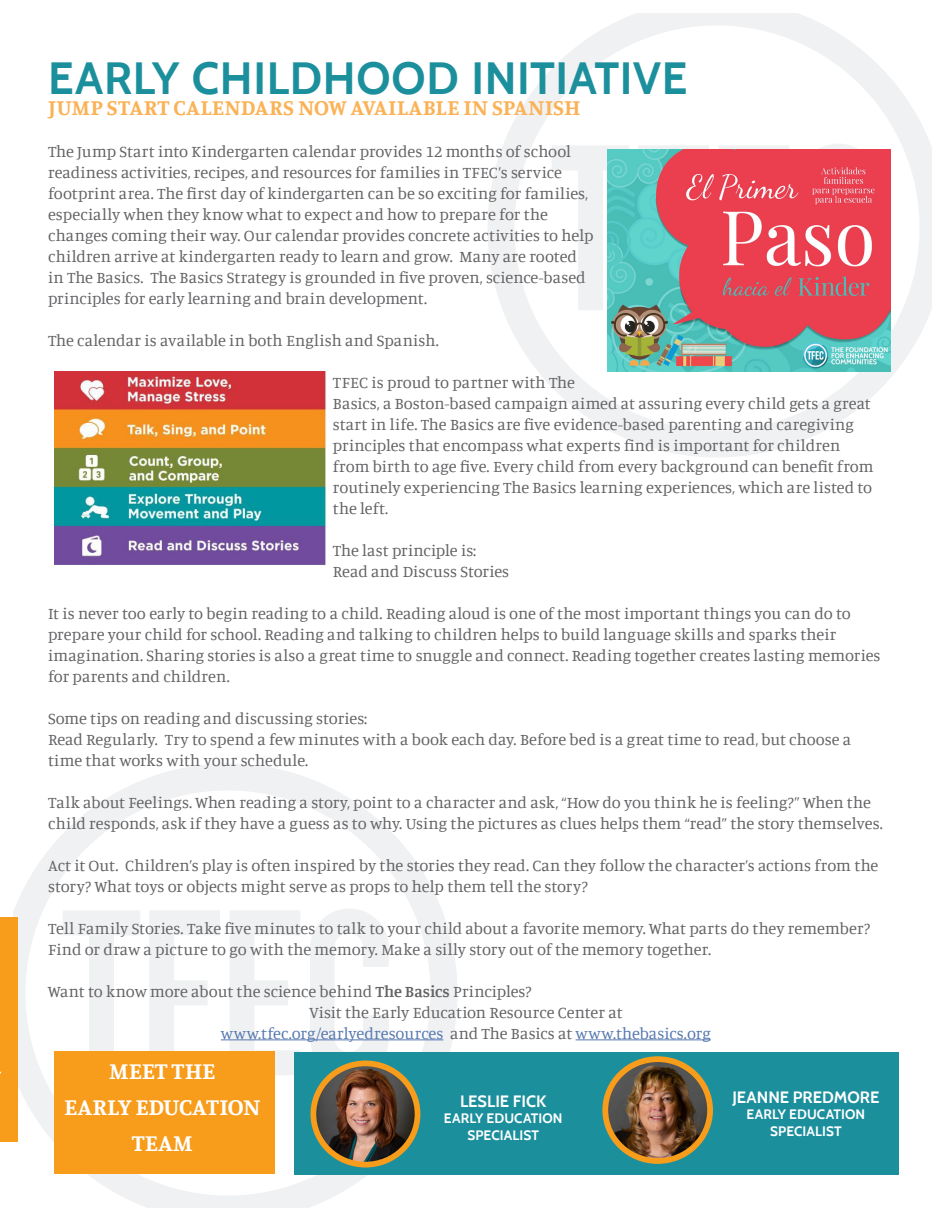
<style>
.page{position:relative;width:945px;height:1215px;background:#fff}
.page>*{position:absolute;margin:0;border:0;box-sizing:border-box;transform-origin:0 0}
.t1{font:700 45px "Cabin";letter-spacing:.015em;color:#1c8f9d}
.t2{font:700 24px/36px "Manuale";color:#fff;text-align:center}
.t3{font:700 22.5px "Manuale";letter-spacing:.01em;color:#fbb256}
.t4{font:16.5px/21px "Manuale";letter-spacing:.005em;color:#636366}
.t5{font:16.5px "Manuale";color:#5678b0}
.t6{font:700 16.35px "Cabin";color:#fff}
.t7{font:700 13.65px/16.4px "Cabin";letter-spacing:.01em;color:#fff;text-align:center}
.s1{font-weight:600}
.s2{color:#636366}
</style>
<div class="page">
<svg style="left:14px;top:764px;width:443px;height:444px"></svg>
<svg style="left:488px;top:14px;width:444px;height:443px"></svg>
<div style="left:294px;top:1052px;width:605px;height:123px;background:#1c8f9d"></div>
<img style="left:607px;top:1059px;width:103px;height:102px">
<div style="left:602px;top:1056px;width:111px;height:108px;border:6px solid #f89c1c;border-radius:50%"></div>
<div style="left:54px;top:1051px;width:221px;height:122px;background:#f89c1c"></div>
<img style="left:313px;top:1063px;width:105px;height:100px">
<div style="left:310px;top:1061px;width:110px;height:107px;border:6px solid #f89c1c;border-radius:50%"></div>
<hr style="left:221px;top:1039px;width:222px;height:1px;background:#5678b0">
<hr style="left:576px;top:1039px;width:135px;height:1px;background:#5678b0">
<img style="left:54px;top:372px;width:272px;height:193px">
<img style="left:608px;top:150px;width:283px;height:221px">
<div style="left:0;top:917px;width:18px;height:224px;background:#f89c1c"></div>
<h1 class="t1" style="left:48px;top:42px;width:641px">EARLY CHILDHOOD INITIATIVE</h1>
<h3 class="t3" style="left:48px;top:93px;width:534px">JUMP START CALENDARS NOW AVAILABLE IN SPANISH</h3>
<p class="t4" style="left:48px;top:140px;width:547px">The Jump Start into Kindergarten calendar provides 12 months of school readiness activities, recipes, and resources for families in TFEC’s service footprint area. The first day of kindergarten can be so exciting for families, especially when they know what to expect and how to prepare for the changes coming their way. Our calendar provides concrete activities to help children arrive at kindergarten ready to learn and grow. Many are rooted in The Basics. The Basics Strategy is grounded in five proven, science-based principles for early learning and brain development.</p>
<p class="t4" style="left:48px;top:329px;width:393px">The calendar is available in both English and Spanish.</p>
<p class="t4" style="left:333px;top:371px;width:542px">TFEC is proud to partner with The<br>Basics, a Boston-based campaign aimed at assuring every child gets a great start in life. The Basics are five evidence-based parenting and caregiving principles that encompass what experts find is important for children from birth to age five. Every child from every background can benefit from routinely experiencing The Basics learning experiences, which are listed to the left.</p>
<p class="t4" style="left:333px;top:539px;width:178px">The last principle is:<br>Read and Discuss Stories</p>
<p class="t4" style="left:48px;top:602px;width:834px">It is never too early to begin reading to a child. Reading aloud is one of the most important things you can do to prepare your child for school. Reading and talking to children helps to build language skills and sparks their imagination. Sharing stories is also a great time to snuggle and connect. Reading together creates lasting memories for parents and children.</p>
<p class="t4" style="left:48px;top:707px;width:805px">Some tips on reading and discussing stories:<br>Read Regularly. Try to spend a few minutes with a book each day. Before bed is a great time to read, but choose a time that works with your schedule.</p>
<p class="t4" style="left:48px;top:791px;width:836px">Talk about Feelings. When reading a story, point to a character and ask, “How do you think he is feeling?” When the child responds, ask if they have a guess as to why. Using the pictures as clues helps them “read” the story themselves.</p>
<p class="t4" style="left:48px;top:854px;width:832px">Act it Out. Children’s play is often inspired by the stories they read. Can they follow the character’s actions from the story? What toys or objects might serve as props to help them tell the story?</p>
<p class="t4" style="left:48px;top:917px;width:824px">Tell Family Stories. Take five minutes to talk to your child about a favorite memory. What parts do they remember?<br>Find or draw a picture to go with the memory. Make a silly story out of the memory together.</p>
<p class="t4" style="left:48px;top:980px;width:485px">Want to know more about the science behind <span class="s1">The Basics</span> Principles?</p>
<p class="t4" style="left:309px;top:1001px;width:315px">Visit the Early Education Resource Center at</p>
<p class="t5" style="left:221px;top:1023px;width:491px">www.tfec.org/earlyedresources <span class="s2">and The Basics at</span> www.thebasics.org</p>
<h2 class="t2" style="left:64px;top:1052px;width:198px">MEET THE<br>EARLY EDUCATION<br>TEAM</h2>
<p class="t6" style="left:460px;top:1088px;width:88px">LESLIE FICK</p>
<p class="t7" style="left:444px;top:1109px;width:120px">EARLY EDUCATION<br>SPECIALIST</p>
<p class="t6" style="left:732px;top:1084px;width:149px">JEANNE PREDMORE</p>
<p class="t7" style="left:747px;top:1105px;width:120px">EARLY EDUCATION<br>SPECIALIST</p>
</div>
